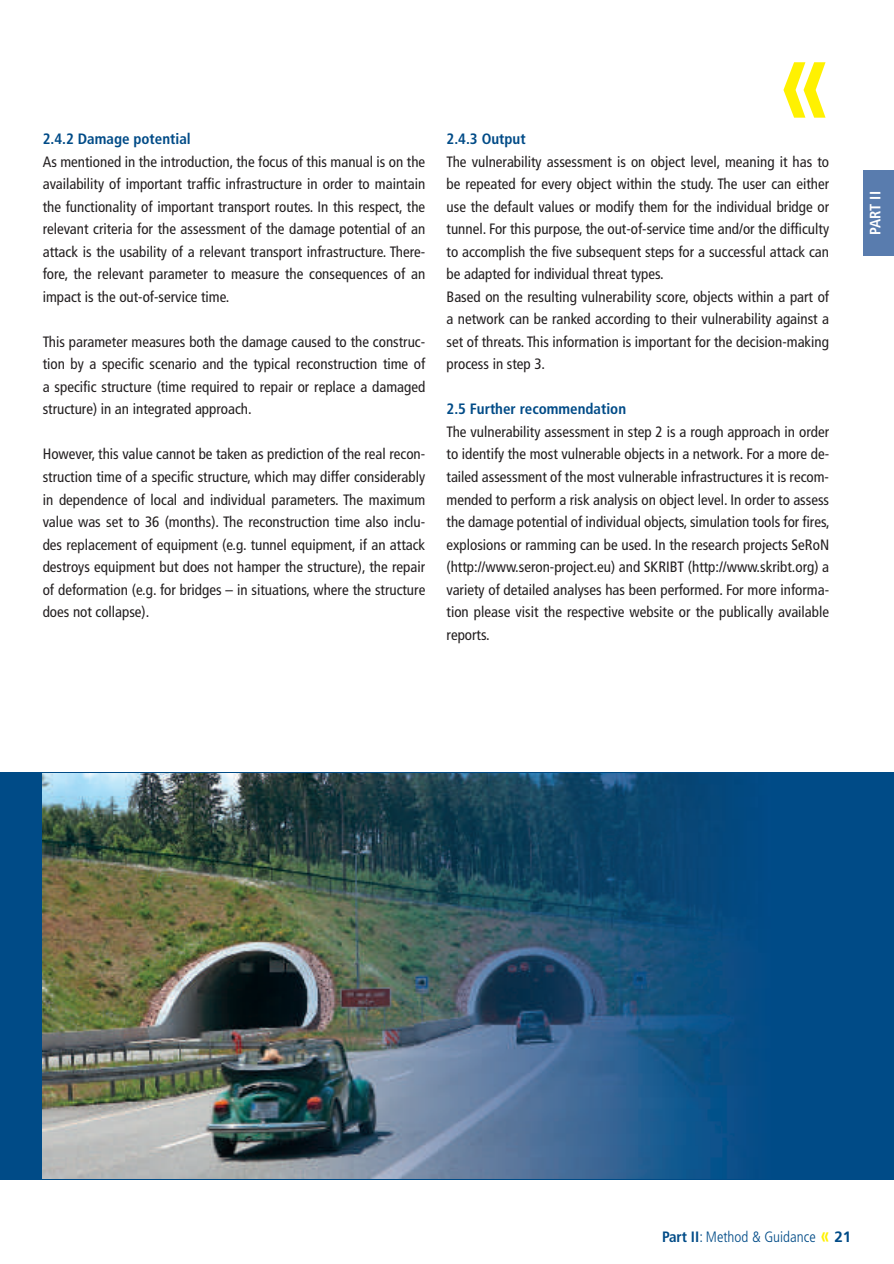
<style>
.page{position:relative;width:894px;height:1264px;background:#fff}
.page>*{position:absolute;margin:0;border:0;box-sizing:border-box;transform-origin:0 0}
.t1{font:700 135px "Frutiger";color:#fff101;scale:.67 1}
.t2{font:condensed 15px/22.5px "Frutiger";color:#231f20;text-align:justify}
.t3{font:700 condensed 15px "Frutiger";color:#004b87}
.t4{font:300 condensed 15px "Frutiger";color:#004b87}
.t5{font:700 condensed 15px "Frutiger";letter-spacing:-.015em;color:#fff}
.s1{font-weight:700}
.s2{font-weight:700;font-stretch:normal;font-size:22.5px;color:#fff101}
.s3{font-weight:700;font-stretch:normal}
</style>
<div class="page">
<div style="left:863px;top:170px;width:30px;height:85px;background:#597cae"></div>
<div style="left:0;top:772px;width:893px;height:407px;background:#004b87"></div>
<img style="left:43px;top:773px;width:700px;height:405px">
<p class="t3" style="left:43px;top:130px;width:149px">2.4.2 Damage potential</p>
<p class="t2" style="left:43px;top:150px;width:384px">As mentioned in the introduction, the focus of this manual is on the availability of important traffic infrastructure in order to maintain the functionality of important transport routes. In this respect, the relevant criteria for the assessment of the damage potential of an attack is the usability of a relevant transport infrastructure. There&shy;fore, the relevant parameter to measure the consequences of an impact is the out-of-service time.</p>
<p class="t2" style="left:43px;top:330px;width:384px">This parameter measures both the damage caused to the construc&shy;tion by a specific scenario and the typical reconstruction time of a specific structure (time required to repair or replace a damaged structure) in an integrated approach.</p>
<p class="t2" style="left:43px;top:443px;width:384px">However, this value cannot be taken as prediction of the real recon&shy;struction time of a specific structure, which may differ considerably in dependence of local and individual parameters. The maximum value was set to 36 (months). The reconstruction time also inclu&shy;des replacement of equipment (e.g. tunnel equipment, if an attack destroys equipment but does not hamper the structure), the repair of deformation (e.g. for bridges – in situations, where the structure does not collapse).</p>
<h1 class="t1" style="left:778px;top:0;width:76px">«</h1>
<p class="t3" style="left:446px;top:130px;width:81px">2.4.3 Output</p>
<p class="t2" style="left:446px;top:150px;width:384px;text-align:left">The vulnerability assessment is on object level, meaning it has to be repeated for every object within the study. The user can either use the default values or modify them for the individual bridge or tunnel. For this purpose, the out-of-service time and/or the difficulty to accomplish the five subsequent steps for a successful attack can be adapted for individual threat types.<br>Based on the resulting vulnerability score, objects within a part of a network can be ranked according to their vulnerability against a set of threats. This information is important for the decision-making process in step 3.</p>
<p class="t3" style="left:446px;top:400px;width:181px">2.5 Further recommendation</p>
<p class="t2" style="left:446px;top:420px;width:384px">The vulnerability assessment in step 2 is a rough approach in order to identify the most vulnerable objects in a network. For a more de&shy;tailed assessment of the most vulnerable infrastructures it is recom&shy;mended to perform a risk analysis on object level. In order to assess the damage potential of individual objects, simulation tools for fires, explosions or ramming can be used. In the research projects SeRoN (http://www.seron-project.eu) and SKRIBT (http://www.skribt.org) a variety of detailed analyses has been performed. For more informa&shy;tion please visit the respective website or the publically available reports.</p>
<p class="t5" style="left:866px;top:234px;width:45px;rotate:-90deg">PART II</p>
<p class="t4" style="left:662px;top:1227px;width:191px"><span class="s1">Part II</span>: Method &amp; Guidance <span class="s2">«</span> <span class="s3">21</span></p>
</div>
